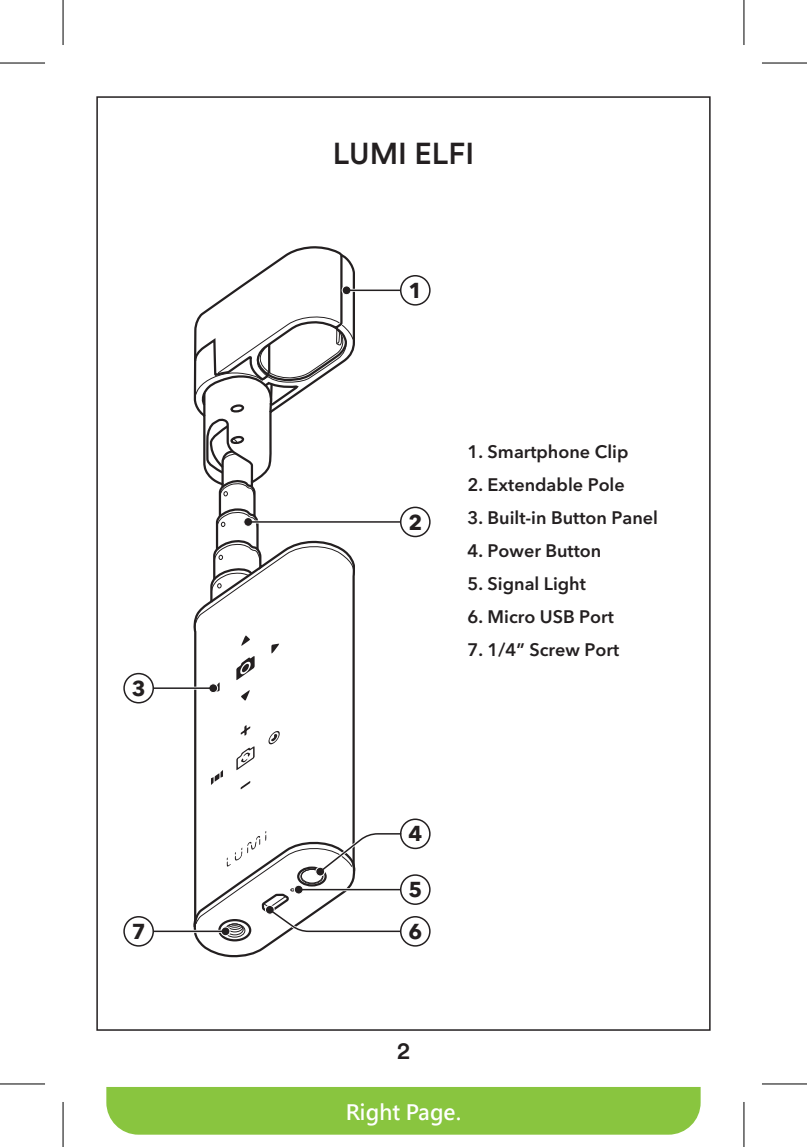
<style>
.page{position:relative;width:807px;height:1147px;background:#fff}
.page>*{position:absolute;margin:0;border:0;box-sizing:border-box;transform-origin:0 0}
.t1{font:500 30px "Circular Std";color:#231f20}
.t2{font:500 24px "Circular Std";color:#231f20}
.t3{font:700 21.3px "Avenir Next LT Pro";color:#231f20}
.t4{font:21px "Microsoft Jheng Hei UI Bold";color:#fff}
.t5{font:600 18px "Avenir Next LT Pro";color:#231f20}
</style>
<div class="page">
<svg style="left:193px;top:246px;width:162px;height:712px"></svg>
<svg style="left:216px;top:507px;width:42px;height:23px"></svg>
<svg style="left:194px;top:538px;width:161px;height:162px"></svg>
<div style="left:218px;top:919px;width:33px;height:22px;border:2px solid #231f20;border-radius:50%"></div>
<div style="left:224px;top:923px;width:21px;height:14px;border:1px solid #231f20;border-radius:50%"></div>
<div style="left:226px;top:923px;width:17px;height:12px;border:1px solid #231f20;border-radius:50%"></div>
<svg style="left:193px;top:253px;width:161px;height:246px"></svg>
<svg style="left:744px;top:0;width:1px;height:45px"></svg>
<svg style="left:744px;top:1102px;width:1px;height:44px"></svg>
<hr style="left:0;top:62px;width:45px;height:2px;background:#000">
<hr style="left:761px;top:62px;width:45px;height:2px;background:#000">
<hr style="left:0;top:1083px;width:45px;height:1px;background:#000">
<hr style="left:761px;top:1083px;width:45px;height:1px;background:#000">
<hr style="left:62px;top:0;width:2px;height:45px;background:#000">
<hr style="left:62px;top:1101px;width:2px;height:45px;background:#000">
<hr style="left:743px;top:0;width:1px;height:45px;background:#000">
<hr style="left:743px;top:1101px;width:1px;height:45px;background:#000">
<div style="left:106px;top:1087px;width:594px;height:47px;background:#89c53f"></div>
<hr style="left:346px;top:289px;width:54px;height:3px;background:#fff">
<div style="left:342px;top:286px;width:9px;height:9px;background:#231f20;border-radius:50%"></div>
<div style="left:342px;top:285px;width:9px;height:10px;border:1px solid #fff;border-radius:50%"></div>
<hr style="left:346px;top:289px;width:54px;height:2px;background:#231f20">
<hr style="left:248px;top:520px;width:152px;height:3px;background:#fff">
<div style="left:244px;top:517px;width:8px;height:9px;background:#231f20;border-radius:50%"></div>
<div style="left:243px;top:517px;width:10px;height:9px;border:1px solid #fff;border-radius:50%"></div>
<hr style="left:248px;top:521px;width:152px;height:1px;background:#231f20">
<hr style="left:153px;top:686px;width:60px;height:3px;background:#fff">
<div style="left:209px;top:683px;width:8px;height:9px;background:#231f20;border-radius:50%"></div>
<div style="left:208px;top:683px;width:10px;height:10px;border:1px solid #fff;border-radius:50%"></div>
<hr style="left:153px;top:687px;width:60px;height:2px;background:#231f20">
<div style="left:221px;top:926px;width:9px;height:10px;border:1px solid #fff;border-radius:50%"></div>
<hr style="left:153px;top:930px;width:72px;height:2px;background:#231f20">
<svg style="left:192px;top:830px;width:211px;height:104px"></svg>
<div style="left:400px;top:275px;width:30px;height:30px;border:2px solid #231f20;border-radius:50%"></div>
<div style="left:400px;top:506px;width:30px;height:31px;border:2px solid #231f20;border-radius:50%"></div>
<div style="left:400px;top:818px;width:30px;height:31px;border:2px solid #231f20;border-radius:50%"></div>
<div style="left:400px;top:874px;width:30px;height:31px;border:2px solid #231f20;border-radius:50%"></div>
<div style="left:400px;top:916px;width:30px;height:30px;border:2px solid #231f20;border-radius:50%"></div>
<div style="left:123px;top:916px;width:31px;height:30px;border:2px solid #231f20;border-radius:50%"></div>
<div style="left:123px;top:673px;width:31px;height:30px;border:2px solid #231f20;border-radius:50%"></div>
<h1 class="t1" style="left:333px;top:135px;width:143px">LUMI ELFI</h1>
<p class="t3" style="left:408px;top:277px;width:15px">1</p>
<p class="t3" style="left:132px;top:675px;width:15px">3</p>
<p class="t3" style="left:408px;top:509px;width:15px">2</p>
<p class="t5" style="left:467px;top:441px;width:162px">1. Smartphone Clip</p>
<p class="t5" style="left:467px;top:474px;width:159px">2. Extendable Pole</p>
<p class="t5" style="left:467px;top:507px;width:192px">3. Built-in Button Panel</p>
<p class="t5" style="left:467px;top:540px;width:135px">4. Power Button</p>
<p class="t5" style="left:467px;top:573px;width:120px">5. Signal Light</p>
<p class="t5" style="left:467px;top:606px;width:148px">6. Micro USB Port</p>
<p class="t5" style="left:467px;top:639px;width:153px">7. 1/4” Screw Port</p>
<p class="t3" style="left:408px;top:821px;width:15px">4</p>
<p class="t3" style="left:408px;top:876px;width:15px">5</p>
<p class="t3" style="left:132px;top:918px;width:15px">7</p>
<p class="t3" style="left:408px;top:918px;width:15px">6</p>
<h2 class="t2" style="left:397px;top:1035px;width:14px">2</h2>
<p class="t4" style="left:346px;top:1099px;width:116px">Right Page.</p>
</div>
